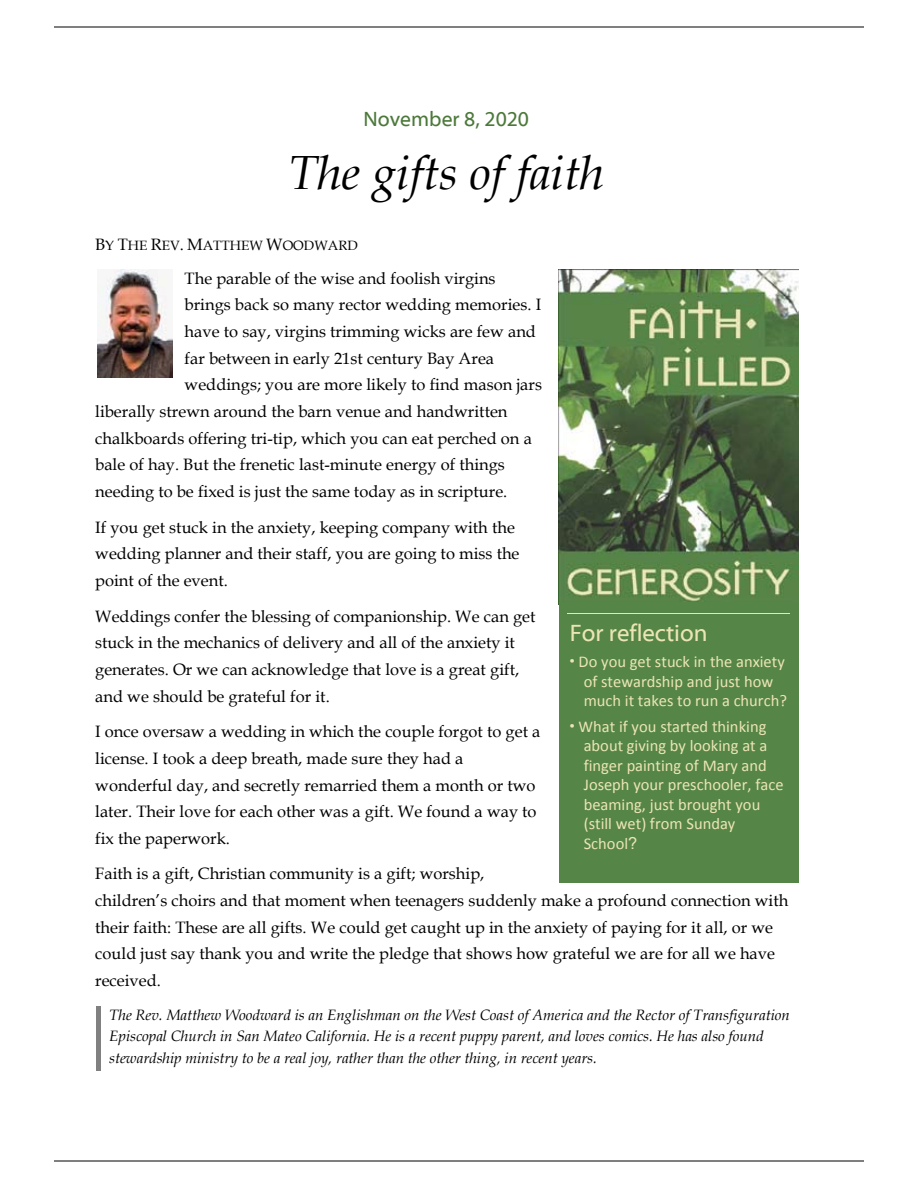
<style>
.page{position:relative;width:918px;height:1188px;background:#fff}
.page>*{position:absolute;margin:0;border:0;box-sizing:border-box;transform-origin:0 0}
.t1{font:italic 48px "Book Antiqua";color:#000}
.t2{font:24px "Myriad Web";color:#ebe5b5}
.t3{font:21px "Myriad Web";color:#4c793a}
.t4{font:16.5px/26.7px "Book Antiqua";color:#000}
.t5{font:16.5px/19.5px "Calibri";color:#ebe5b5}
.t6{font:italic 15px/21.8px "Book Antiqua";color:#000}
.t7{font:13.5px "Book Antiqua";color:#000}
.s1{font-size:16.5px}
.s2{font-family:"Luz Sans"}
.s3{font-family:"Arial"}
</style>
<div class="page">
<hr style="left:54px;top:27px;width:810px;height:1px;background:#000">
<hr style="left:54px;top:1161px;width:810px;height:1px;background:#000">
<img style="left:98px;top:269px;width:75px;height:108px">
<hr style="left:97px;top:1006px;width:4px;height:22px;background:#808080">
<hr style="left:97px;top:1028px;width:4px;height:21px;background:#808080">
<hr style="left:97px;top:1049px;width:4px;height:22px;background:#808080">
<img style="left:559px;top:269px;width:240px;height:333px">
<div style="left:559px;top:602px;width:240px;height:281px;background:#568548"></div>
<hr style="left:567px;top:613px;width:223px;height:1px;background:#ebe5b5">
<p class="t3" style="left:363px;top:108px;width:167px">November 8, 2020</p>
<h1 class="t1" style="left:288px;top:139px;width:317px">The gifts of faith</h1>
<p class="t7" style="left:95px;top:236px;width:264px"><span class="s1">B</span>Y <span class="s1">T</span>HE <span class="s1">R</span>EV<span class="s1">. M</span>ATTHEW <span class="s1">W</span>OODWARD</p>
<p class="t4" style="left:185px;top:264px;width:313px">The parable of the wise and foolish virgins</p>
<p class="t4" style="left:185px;top:291px;width:358px">brings back so many rector wedding memories. I</p>
<p class="t4" style="left:185px;top:318px;width:353px">have to say, virgins trimming wicks are few and</p>
<p class="t4" style="left:185px;top:344px;width:311px">far between in early 21st century Bay Area</p>
<p class="t4" style="left:185px;top:371px;width:359px">weddings; you are more likely to find mason jars</p>
<p class="t4" style="left:95px;top:398px;width:414px">liberally strewn around the barn venue and handwritten</p>
<p class="t4" style="left:95px;top:424px;width:438px">chalkboards offering tri-tip, which you can eat perched on a</p>
<p class="t4" style="left:95px;top:451px;width:411px">bale of hay. But the frenetic last-minute energy of things</p>
<p class="t4" style="left:95px;top:478px;width:414px">needing to be fixed is just the same today as in scripture.</p>
<p class="t4" style="left:95px;top:513px;width:426px">If you get stuck in the anxiety, keeping company with the wedding planner and their staff, you are going to miss the point of the event.</p>
<p class="t4" style="left:95px;top:602px;width:442px">Weddings confer the blessing of companionship. We can get stuck in the mechanics of delivery and all of the anxiety it generates. Or we can acknowledge that love is a great gift, and we should be grateful for it.</p>
<p class="t4" style="left:95px;top:718px;width:447px">I once oversaw a wedding in which the couple forgot to get a license. I took a deep breath, made sure they had a wonderful day, and secretly remarried them a month or two later. Their love for each other was a gift. We found a way to fix the paperwork.</p>
<p class="t4" style="left:95px;top:860px;width:695px">Faith is a gift, Christian community is a gift; worship,<br>children’s choirs and that moment when teenagers suddenly make a profound connection with their faith: These are all gifts. We could get caught up in the anxiety of paying for it all, or we could just say thank you and write the pledge that shows how grateful we are for all we have received.</p>
<p class="t6" style="left:109px;top:1003px;width:682px">The Rev. Matthew Woodward is an Englishman on the West Coast of America and the Rector of Transfiguration<br>Episcopal Church in San Mateo California. He is a recent puppy parent, and loves comics. He has also found stewardship ministry to be a real joy, rather than the other thing, in recent years.</p>
<h2 class="t2" style="left:570px;top:620px;width:139px">For reflection</h2>
<p class="t5" style="left:584px;top:652px;width:205px;text-indent:-14px"><span class="s2">•</span> Do you get stuck in the anxiety of stewardship and just how much it takes to run a church?</p>
<p class="t5" style="left:584px;top:716px;width:201px;text-indent:-14px"><span class="s2">•</span> What if you started thinking about giving by looking at a finger painting of Mary and<br>Joseph your preschooler, face beaming, just brought you (still wet) from Sunday<br>School<span class="s3">?</span></p>
</div>
